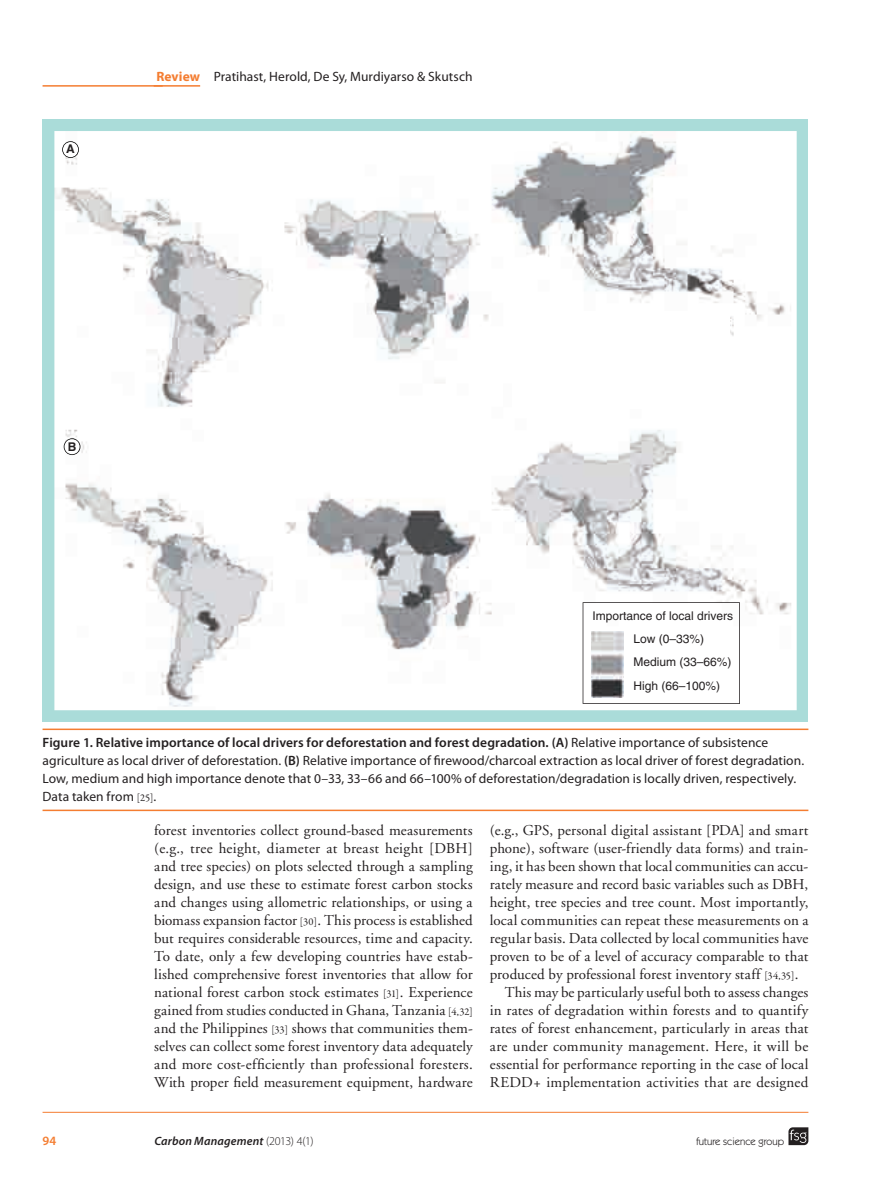
<style>
.page{position:relative;width:885px;height:1191px;background:#fff}
.page>*{position:absolute;margin:0;border:0;box-sizing:border-box;transform-origin:0 0}
.bodyfirst{font:15px/18px "Adobe Garamond";letter-spacing:.005em;color:#231f20;text-align:justify}
.bodyindent{font:15px/18px "Adobe Garamond";letter-spacing:.015em;color:#231f20;text-align:justify}
.figurecaption{font:13.5px/18px "Myriad Pro";letter-spacing:.005em;color:#231f20}
.t1{font:600 12.75px "Myriad Pro";color:#f47d31}
.t2{font:12px/23.1px "Helvetica LT Std";color:#231f20}
.t3{font:italic 600 12px "Myriad Pro";letter-spacing:.015em;color:#231f20}
.t4{font:700 12px "Helvetica LT Std";color:#231f20}
.t5{font:10.5px "Itc Kabel";color:#231f20}
.s1{font-weight:700;color:#f47d31}
.s2{font-weight:600}
.s3{font-family:"Garamond Premr Pro";font-size:10.5px}
.s4{font-weight:300;font-style:normal}
</style>
<div class="page">
<svg style="left:788px;top:1127px;width:20px;height:18px"></svg>
<hr style="left:43px;top:85px;width:120px;height:2px;background:#f47d31">
<hr style="left:43px;top:1112px;width:765px;height:1px;background:#f47d31">
<hr style="left:154px;top:85px;width:46px;height:2px;background:#f47d31">
<div style="left:43px;top:119px;width:765px;height:603px;background:#aadcd9"></div>
<img style="left:54px;top:131px;width:742px;height:579px">
<svg style="left:62px;top:141px;width:17px;height:17px"></svg>
<svg style="left:64px;top:438px;width:16px;height:17px"></svg>
<div style="left:512px;top:311px;width:217px;height:98px;background:#fff"></div>
<svg style="left:582px;top:602px;width:157px;height:102px;background:#eee"></svg>
<hr style="left:43px;top:728px;width:765px;height:2px;background:#f47d31">
<hr style="left:43px;top:809px;width:765px;height:2px;background:#f47d31">
<p class="t4" style="left:66px;top:142px;width:10px">A</p>
<p class="figurecaption" style="left:156px;top:68px;width:317px"><span class="s1">Review</span> Pratihast, Herold, De Sy, Murdiyarso &amp; Skutsch</p>
<p class="t4" style="left:68px;top:440px;width:10px">B</p>
<p class="t2" style="left:633px;top:604px;width:101px;text-indent:-41px">Importance of local drivers<br>Low (0–33%)<br>Medium (33–66%)<br>High (66–100%)</p>
<p class="figurecaption" style="left:43px;top:733px;width:763px"><span class="s2">Figure 1. Relative importance of local drivers for deforestation and forest degradation. (A)</span> Relative importance of subsistence agriculture as local driver of deforestation. <span class="s2">(B)</span> Relative importance of firewood/charcoal extraction as local driver of forest degradation.<br>Low, medium and high importance denote that 0–33, 33–66 and 66–100% of deforestation/degradation is locally driven, respectively.<br>Data taken from <span class="s3">[25]</span>.</p>
<p class="bodyfirst" style="left:154px;top:821px;width:320px">forest inventories collect ground-based measurements (e.g., tree height, diameter at breast height [DBH] and tree species) on plots selected through a sampling design, and use these to estimate forest carbon stocks and changes using allometric relationships, or using a biomass expansion factor <span class="s3">[30]</span>. This process is established but requires considerable resources, time and capacity.<br>To date, only a few developing countries have estab&shy;lished comprehensive forest inventories that allow for national forest carbon stock estimates <span class="s3">[31]</span>. Experience gained from studies conducted in Ghana, Tanzania <span class="s3">[4,32] </span>and the Philippines <span class="s3">[33]</span> shows that communities them&shy;selves can collect some forest inventory data adequately and more cost-efficiently than professional foresters.<br>With proper field measurement equipment, hardware</p>
<p class="bodyfirst" style="left:490px;top:821px;width:320px">(e.g., GPS, personal digital assistant [PDA] and smart phone), software (user-friendly data forms) and train&shy;ing, it has been shown that local communities can accu&shy;rately measure and record basic variables such as DBH, height, tree species and tree count. Most importantly, local communities can repeat these measurements on a regular basis. Data collected by local communities have proven to be of a level of accuracy comparable to that produced by professional forest inventory staff <span class="s3">[34,35]</span>.</p>
<p class="bodyindent" style="left:490px;top:983px;width:320px;text-indent:15px">This may be particularly useful both to assess changes in rates of degradation within forests and to quantify rates of forest enhancement, particularly in areas that are under community management. Here, it will be essential for performance reporting in the case of local REDD+ implementation activities that are designed</p>
<p class="t1" style="left:43px;top:1132px;width:15px">94</p>
<p class="t3" style="left:154px;top:1133px;width:161px">Carbon Management <span class="s4">(2013) 4(1)</span></p>
<p class="t5" style="left:696px;top:1135px;width:90px">future science group</p>
</div>
